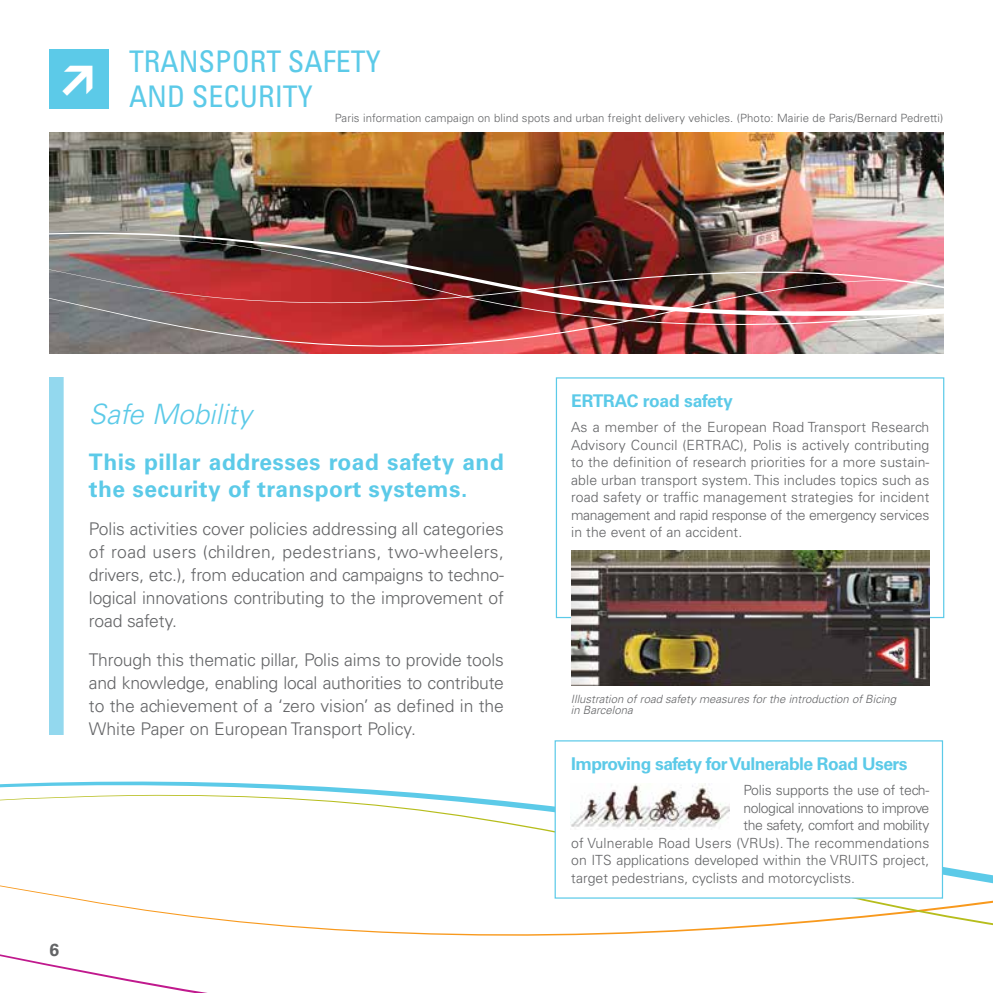
<style>
.page{position:relative;width:993px;height:993px;background:#fff}
.page>*{position:absolute;margin:0;border:0;box-sizing:border-box;transform-origin:0 0}
.t1{font:condensed 29.75px/35px "Univers LT Std";color:#5ccae8}
.t2{font:italic 300 28px "Univers LT Std";color:#5ccae8}
.t3{font:700 22.75px/26.2px "Univers LT Std";letter-spacing:.02em;color:#5ccae8}
.t4{font:300 17.5px/23.1px "Univers LT Std";letter-spacing:-.01em;color:#636466;text-align:justify}
.t5{font:700 17.5px "Univers LT Std";letter-spacing:-.035em;color:#5ccae8}
.t6{font:700 17.5px "Univers LT Std";letter-spacing:-.015em;color:#5ccae8}
.t7{font:700 17.5px "Univers LT Std";color:#636466}
.t8{font:300 14px/17.5px "Univers LT Std";color:#636466;text-align:justify}
.t9{font:300 14px "Univers LT Std";letter-spacing:-.03em;color:#636466}
.t10{font:300 11.38px "Univers LT Std";letter-spacing:.01em;color:#636466}
.t11{font:italic 300 11.38px/11.4px "Univers LT Std";color:#636466}
</style>
<div class="page">
<svg style="left:0;top:781px;width:992px;height:155px"></svg>
<img style="left:50px;top:132px;width:893px;height:221px">
<img style="left:49px;top:232px;width:895px;height:6px">
<img style="left:49px;top:326px;width:895px;height:24px">
<img style="left:49px;top:238px;width:895px;height:88px">
<div style="left:50px;top:50px;width:59px;height:59px;background:#5ccae8"></div>
<div style="left:50px;top:377px;width:212px;height:357px;background:#93d8ee"></div>
<div style="left:64px;top:376px;width:465px;height:368px;background:#fff"></div>
<img style="left:571px;top:550px;width:358px;height:135px">
<div style="left:554px;top:740px;width:388px;height:158px;background:#fff;border:1px solid #5ccae8"></div>
<img style="left:570px;top:783px;width:159px;height:45px">
<h1 class="t1" style="left:129px;top:44px;width:253px">TRANSPORT SAFETY<br>AND SECURITY</h1>
<p class="t10" style="left:335px;top:111px;width:609px">Paris information campaign on blind spots and urban freight delivery vehicles. (Photo: Mairie de Paris/Bernard Pedretti)</p>
<h2 class="t2" style="left:89px;top:397px;width:164px">Safe Mobility</h2>
<h3 class="t3" style="left:89px;top:449px;width:416px">This pillar addresses road safety and the security of transport systems.</h3>
<p class="t4" style="left:89px;top:516px;width:416px">Polis activities cover policies addressing all categories of road users (children, pedestrians, two-wheelers, drivers, etc.), from education and campaigns to techno&shy;logical innovations contributing to the improvement of road safety.</p>
<p class="t4" style="left:89px;top:647px;width:416px">Through this thematic pillar, Polis aims to provide tools and knowledge, enabling local authorities to contribute to the achievement of a ‘zero vision’ as defined in the White Paper on European Transport Policy.</p>
<p class="t7" style="left:50px;top:939px;width:11px">6</p>
<p class="t6" style="left:571px;top:390px;width:163px">ERTRAC road safety</p>
<p class="t8" style="left:571px;top:418px;width:359px">As a member of the European Road Transport Research Advisory Council (ERTRAC), Polis is actively contributing to the definition of research priorities for a more sustain&shy;able urban transport system. This includes topics such as road safety or traffic management strategies for incident management and rapid response of the emergency services in the event of an accident.</p>
<p class="t11" style="left:570px;top:693px;width:327px">Illustration of road safety measures for the introduction of Bicing in Barcelona</p>
<p class="t5" style="left:571px;top:753px;width:338px">Improving safety for Vulnerable Road Users</p>
<p class="t8" style="left:743px;top:781px;width:187px">Polis supports the use of tech-</p>
<p class="t9" style="left:743px;top:798px;width:187px">nological innovations to improve</p>
<p class="t9" style="left:743px;top:816px;width:187px">the safety, comfort and mobility</p>
<p class="t8" style="left:571px;top:833px;width:359px">of Vulnerable Road Users (VRUs). The recommendations</p>
<p class="t8" style="left:571px;top:851px;width:359px">on ITS applications developed within the VRUITS project,</p>
<p class="t8" style="left:571px;top:868px;width:285px">target pedestrians, cyclists and motorcyclists.</p>
</div>
